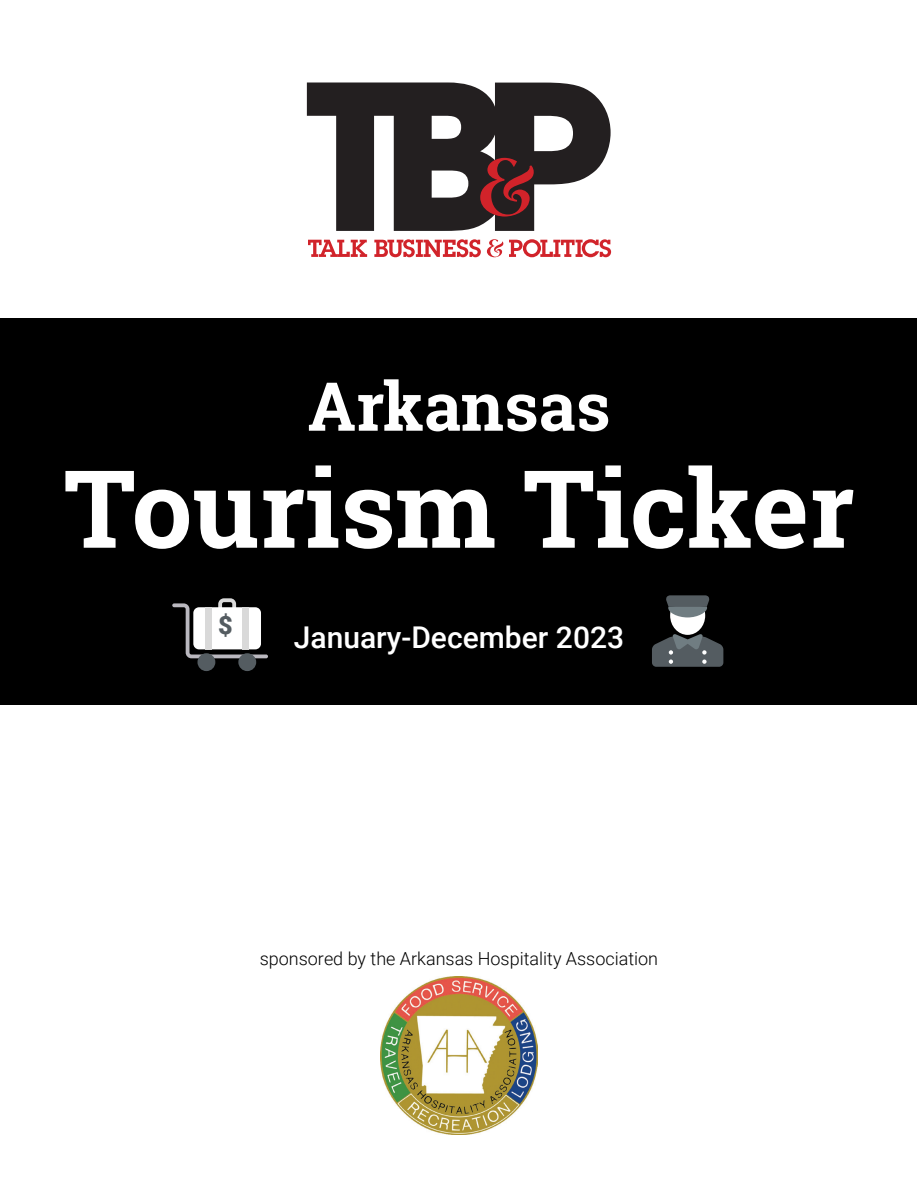
<style>
.page{position:relative;width:918px;height:1188px;background:#fff}
.page>*{position:absolute;margin:0;border:0;box-sizing:border-box;transform-origin:0 0}
.t1{font:700 108px "Roboto Slab";color:#fff}
.t2{font:700 67.5px "Roboto Slab";color:#fff}
.t3{font:500 30px "Roboto";color:#fff}
.t4{font:900 25.2px "Roboto";color:#545c61}
.t5{font:300 18px "Roboto";color:#000}
</style>
<div class="page">
<div style="left:1px;top:319px;width:916px;height:386px;background:#000"></div>
<div style="left:197px;top:653px;width:18px;height:18px;background:#545c61;border-radius:50%"></div>
<div style="left:238px;top:653px;width:18px;height:18px;background:#545c61;border-radius:50%"></div>
<svg style="left:172px;top:598px;width:96px;height:60px"></svg>
<div style="left:193px;top:607px;width:68px;height:42px;background:#fff;border-radius:6px"></div>
<div style="left:205px;top:607px;width:7px;height:42px;background:#d9d9d9"></div>
<div style="left:242px;top:607px;width:7px;height:42px;background:#d9d9d9"></div>
<svg style="left:652px;top:595px;width:71px;height:72px"></svg>
<svg style="left:307px;top:83px;width:304px;height:148px;fill:#231f20"></svg>
<svg style="left:308px;top:240px;width:59px;height:17px"></svg>
<svg style="left:374px;top:239px;width:107px;height:18px"></svg>
<svg style="left:509px;top:239px;width:102px;height:18px"></svg>
<svg style="left:487px;top:239px;width:16px;height:18px"></svg>
<svg style="left:480px;top:158px;width:54px;height:59px;background:#622023"></svg>
<img style="left:380px;top:976px;width:158px;height:159px">
<h2 class="t2" style="left:308px;top:360px;width:304px">Arkansas</h2>
<h1 class="t1" style="left:63px;top:435px;width:793px">Tourism Ticker</h1>
<h3 class="t4" style="left:218px;top:607px;width:16px">$</h3>
<h3 class="t3" style="left:294px;top:617px;width:332px">January-December 2023</h3>
<p class="t5" style="left:260px;top:945px;width:400px">sponsored by the Arkansas Hospitality Association</p>
</div>
